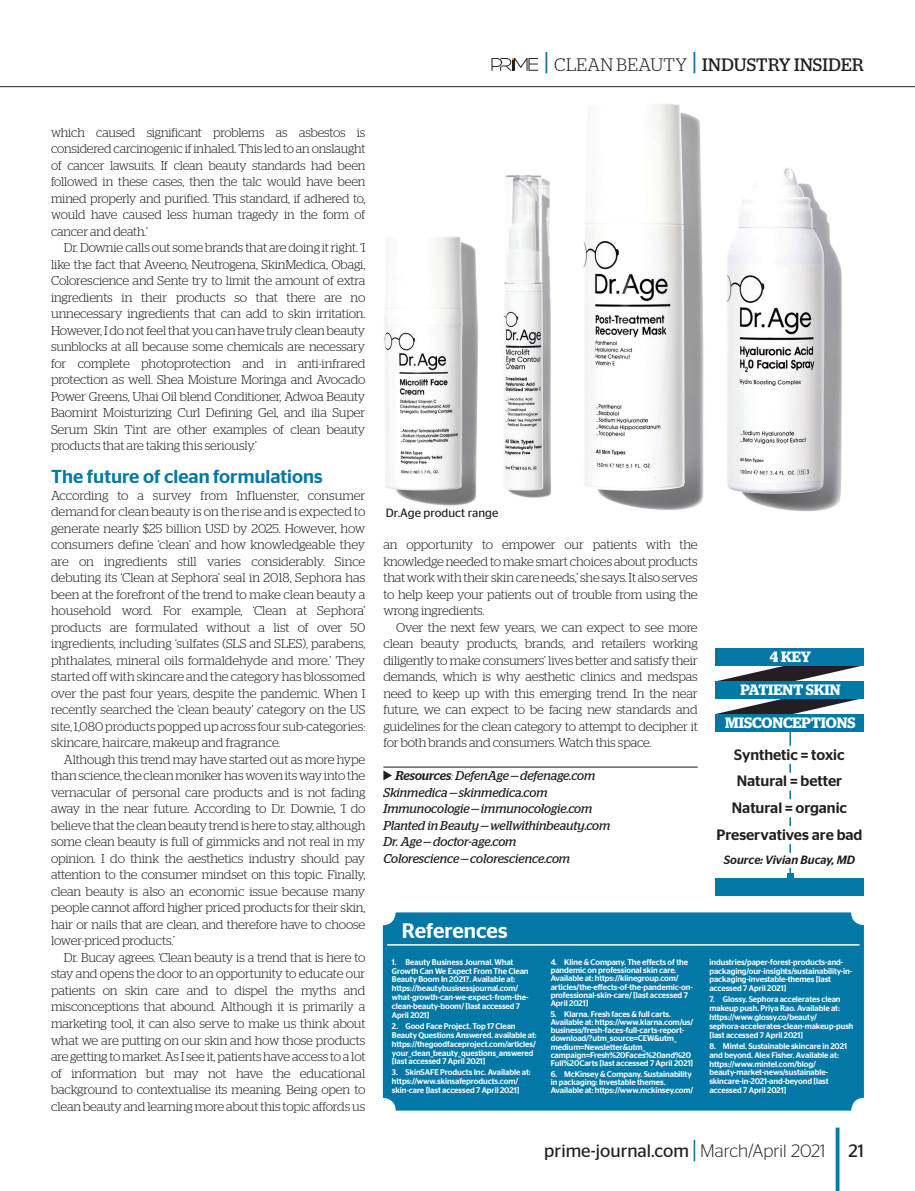
<style>
.page{position:relative;width:915px;height:1191px;background:#fff}
.page>*{position:absolute;margin:0;border:0;box-sizing:border-box;transform-origin:0 0}
._05a_Crosshead{font:500 21px "Stag Sans";color:#fff}
._05a_Subhead_01{font:500 18.75px "Stag Sans";color:#0278a6}
.t1{font:18px "Stag Sans";color:#231f20}
.t2{font:18px "Stag";letter-spacing:.015em;color:#231f20}
._08b_Box_Body_No_Ind{font:500 15px "Stag Sans";color:#231f20}
._03a_Main_Body_Inden{font:600 15px "Stag";color:#fff}
._03a_Main_Body_Inden-2{font:300 12.75px/16.5px "Stag";letter-spacing:-.015em;color:#231f20;text-align:justify}
._03b_Main_Body_No_In{font:300 12.75px/16.5px "Stag";letter-spacing:-.005em;color:#231f20;text-align:justify}
._13_Declaration{font:italic 12.75px/16.5px "Stag";color:#231f20}
._08b_Box_Body_No_Ind-2{font:italic 500 12px "Stag Sans";color:#231f20}
._08b_Box_Body_No_Ind-3{font:12px "Stag Sans";color:#231f20}
.t3{font:500 8.25px/8.9px "Stag Sans";letter-spacing:-.01em;color:#fff}
.s1{font-weight:500;font-size:27px;color:#0278a6}
.s2{font-weight:300}
.s3{font-weight:500}
.s4{font-size:27px;color:#0278a6}
</style>
<div class="page">
<hr style="left:0;top:86px;width:914px;height:1px;background:#231f20">
<svg style="left:491px;top:58px;width:47px;height:13px"></svg>
<div style="left:383px;top:912px;width:480px;height:198px;background:#0278a6;border-radius:13px"></div>
<hr style="left:387px;top:944px;width:472px;height:1px;background:#fff">
<img style="left:384px;top:104px;width:458px;height:408px">
<hr style="left:383px;top:766px;width:314px;height:1px;background:#231f20">
<svg style="left:383px;top:770px;width:9px;height:10px"></svg>
<hr style="left:789px;top:730px;width:1px;height:146px;background:#0278a6">
<svg style="left:787px;top:873px;width:6px;height:5px"></svg>
<svg style="left:715px;top:665px;width:148px;height:49px"></svg>
<div style="left:715px;top:648px;width:148px;height:17px;background:#0278a6"></div>
<div style="left:715px;top:681px;width:148px;height:17px;background:#0278a6"></div>
<div style="left:715px;top:714px;width:148px;height:17px;background:#0278a6"></div>
<div style="left:715px;top:746px;width:148px;height:18px;background:#fff"></div>
<div style="left:715px;top:772px;width:148px;height:18px;background:#fff"></div>
<div style="left:715px;top:799px;width:148px;height:18px;background:#fff"></div>
<div style="left:715px;top:826px;width:148px;height:18px;background:#fff"></div>
<div style="left:715px;top:853px;width:148px;height:15px;background:#fff"></div>
<div style="left:715px;top:878px;width:148px;height:17px;background:#0278a6"></div>
<h3 class="t2" style="left:545px;top:54px;width:320px"><span class="s1">|</span> <span class="s2">CLEAN BEAUTY</span> <span class="s1">|</span> INDUSTRY INSIDER</h3>
<p class="_03a_Main_Body_Inden-2" style="left:51px;top:124px;width:316px">which caused significant problems as asbestos is considered carcinogenic if inhaled. This led to an onslaught of cancer lawsuits. If clean beauty standards had been followed in these cases, then the talc would have been mined properly and purified. This standard, if adhered to, would have caused less human tragedy in the form of cancer and death.’</p>
<p class="_03a_Main_Body_Inden-2" style="left:51px;top:239px;width:316px;text-indent:13px">Dr. Downie calls out some brands that are doing it right. ‘I like the fact that Aveeno, Neutrogena, SkinMedica, Obagi, Colorescience and Sente try to limit the amount of extra ingredients in their products so that there are no unnecessary ingredients that can add to skin irritation.<br>However, I do not feel that you can have truly clean beauty sunblocks at all because some chemicals are necessary for complete photoprotection and in anti-infrared protection as well. Shea Moisture Moringa and Avocado Power Greens, Uhai Oil blend Conditioner, Adwoa Beauty Baomint Moisturizing Curl Defining Gel, and ilia Super Serum Skin Tint are other examples of clean beauty products that are taking this seriously.’</p>
<p class="_05a_Subhead_01" style="left:51px;top:466px;width:273px">The future of clean formulations</p>
<p class="_03b_Main_Body_No_In" style="left:51px;top:487px;width:316px">According to a survey from Influenster, consumer demand for clean beauty is on the rise and is expected to generate nearly $25 billion USD by 2025. However, how consumers define ‘clean’ and how knowledgeable they are on ingredients still varies considerably. Since debuting its ‘Clean at Sephora’ seal in 2018, Sephora has been at the forefront of the trend to make clean beauty a household word. For example, ‘Clean at Sephora’ products are formulated without a list of over 50 ingredients, including ‘sulfates (SLS and SLES), parabens, phthalates, mineral oils formaldehyde and more.’ They started off with skincare and the category has blossomed over the past four years, despite the pandemic. When I recently searched the ‘clean beauty’ category on the US site, 1,080 products popped up across four sub-categories: skincare, haircare, makeup and fragrance.</p>
<p class="_03a_Main_Body_Inden-2" style="left:51px;top:751px;width:316px;text-indent:13px">Although this trend may have started out as more hype than science, the clean moniker has woven its way into the vernacular of personal care products and is not fading away in the near future. According to Dr. Downie, ‘I do believe that the clean beauty trend is here to stay, although some clean beauty is full of gimmicks and not real in my opinion. I do think the aesthetics industry should pay attention to the consumer mindset on this topic. Finally, clean beauty is also an economic issue because many people cannot afford higher priced products for their skin, hair or nails that are clean, and therefore have to choose lower-priced products.’</p>
<p class="_03a_Main_Body_Inden-2" style="left:51px;top:949px;width:316px;text-indent:13px">Dr. Bucay agrees. ‘Clean beauty is a trend that is here to stay and opens the door to an opportunity to educate our patients on skin care and to dispel the myths and misconceptions that abound. Although it is primarily a marketing tool, it can also serve to make us think about what we are putting on our skin and how those products are getting to market. As I see it, patients have access to a lot of information but may not have the educational background to contextualise its meaning. Being open to clean beauty and learning more about this topic affords us</p>
<p class="_08b_Box_Body_No_Ind-3" style="left:386px;top:505px;width:114px">Dr.Age product range</p>
<p class="_03a_Main_Body_Inden-2" style="left:383px;top:536px;width:316px">an opportunity to empower our patients with the knowledge needed to make smart choices about products that work with their skin care needs,’ she says. It also serves to help keep your patients out of trouble from using the wrong ingredients.</p>
<p class="_03a_Main_Body_Inden-2" style="left:383px;top:619px;width:316px;text-indent:13px">Over the next few years, we can expect to see more clean beauty products, brands, and retailers working diligently to make consumers’ lives better and satisfy their demands, which is why aesthetic clinics and medspas need to keep up with this emerging trend. In the near future, we can expect to be facing new standards and guidelines for the clean category to attempt to decipher it for both brands and consumers. Watch this space.</p>
<p class="_13_Declaration" style="left:383px;top:767px;width:228px;text-indent:12px"><span class="s3">Resources</span><span class="s2">:</span> DefenAge — defenage.com Skinmedica — skinmedica.com Immunocologie — immunocologie.com Planted in Beauty — wellwithinbeauty.com Dr. Age — doctor-age.com<br>Colorescience — colorescience.com</p>
<p class="_03a_Main_Body_Inden" style="left:769px;top:648px;width:42px">4 KEY</p>
<p class="_03a_Main_Body_Inden" style="left:740px;top:681px;width:102px">PATIENT SKIN</p>
<p class="_03a_Main_Body_Inden" style="left:725px;top:713px;width:132px">MISCONCEPTIONS</p>
<p class="_08b_Box_Body_No_Ind" style="left:734px;top:745px;width:112px">Synthetic = toxic</p>
<p class="_08b_Box_Body_No_Ind" style="left:736px;top:772px;width:107px">Natural = better</p>
<p class="_08b_Box_Body_No_Ind" style="left:731px;top:799px;width:117px">Natural = organic</p>
<p class="_08b_Box_Body_No_Ind" style="left:716px;top:826px;width:147px">Preservatives are bad</p>
<p class="_08b_Box_Body_No_Ind-2" style="left:723px;top:852px;width:133px">Source: Vivian Bucay, MD</p>
<p class="_05a_Crosshead" style="left:402px;top:918px;width:107px">References</p>
<p class="t3" style="left:392px;top:957px;width:138px">1. Beauty Business Journal. What Growth Can We Expect From The Clean Beauty Boom In 2021?. Available at: https://beautybusinessjournal.com/ what-growth-can-we-expect-from-the&shy;clean-beauty-boom/ [last accessed 7<br>April 2021]</p>
<p class="t3" style="left:392px;top:1021px;width:146px">2. Good Face Project. Top 17 Clean Beauty Questions Answered. available at: https://thegoodfaceproject.com/articles/ your_clean_beauty_questions_answered [last accessed 7 April 2021]</p>
<p class="t3" style="left:392px;top:1068px;width:140px">3. SkinSAFE Products Inc. Available at: https://www.skinsafeproducts.com/ skin-care [last accessed 7 April 2021]</p>
<p class="t3" style="left:550px;top:957px;width:144px;line-height:8.2px">4. Kline &amp; Company. The effects of the pandemic on professional skin care.<br>Available at: https://klinegroup.com/ articles/the-effects-of-the-pandemic-on&shy;professional-skin-care/ [last accessed 7<br>April 2021]</p>
<p class="t3" style="left:550px;top:1009px;width:144px;line-height:8.2px">5. Klarna. Fresh faces &amp; full carts.<br>Available at: https://www.klarna.com/us/ business/fresh-faces-full-carts-report&shy;download/?utm_source=CEW&amp;utm_ medium=Newsletter&amp;utm_ campaign=Fresh%20Faces%20and%20<br>Full%20Carts [last accessed 7 April 2021]</p>
<p class="t3" style="left:550px;top:1069px;width:144px;line-height:8.2px">6. McKinsey &amp; Company. Sustainability in packaging: Investable themes.<br>Available at: https://www.mckinsey.com/</p>
<p class="t3" style="left:709px;top:957px;width:144px">industries/paper-forest-products-and&shy;packaging/our-insights/sustainability-in&shy;packaging-investable-themes [last accessed 7 April 2021]</p>
<p class="t3" style="left:709px;top:995px;width:146px">7. Glossy. Sephora accelerates clean makeup push. Priya Rao. Available at: https://www.glossy.co/beauty/ sephora-accelerates-clean-makeup-push [last accessed 7 April 2021]</p>
<p class="t3" style="left:709px;top:1041px;width:139px">8. Mintel. Sustainable skincare in 2021 and beyond. Alex Fisher. Available at: https://www.mintel.com/blog/ beauty-market-news/sustainable&shy;skincare-in-2021-and-beyond [last accessed 7 April 2021]</p>
<h3 class="t1" style="left:544px;top:1141px;width:283px">prime-journal.com <span class="s4">|</span> <span class="s2">March/April 2021</span></h3>
<h3 class="t1" style="left:848px;top:1141px;width:17px">21</h3>
</div>
